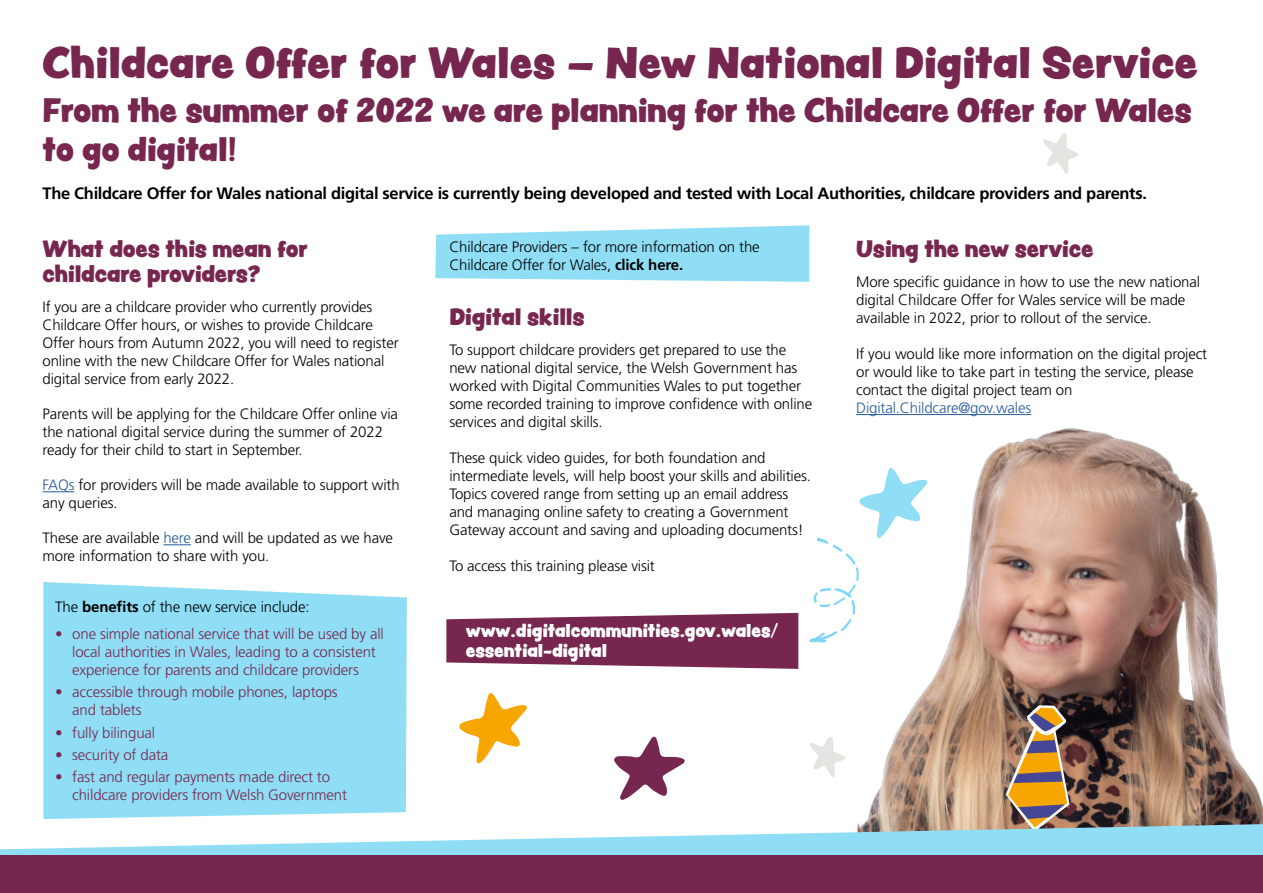
<style>
.page{position:relative;width:1263px;height:893px;background:#fff}
.page>*{position:absolute;margin:0;border:0;box-sizing:border-box;transform-origin:0 0}
.t1{font:39px "Peachy Keen JF";color:#77274f}
.t2{font:30px/39px "Peachy Keen JF";letter-spacing:-.01em;color:#77274f}
.t3{font:21px/25.2px "Peachy Keen JF";letter-spacing:-.01em;color:#77274f}
.t4{font:700 16.5px "Frutiger LT Std";letter-spacing:-.02em;color:#000}
.t5{font:16.5px/19.8px "Peachy Keen JF";letter-spacing:-.01em;color:#fff}
.t6{font:300 15px/18px "Frutiger LT Std";letter-spacing:-.01em;color:#000}
.t7{font:300 15px/18px "Frutiger LT Std";letter-spacing:-.01em;color:#77274f}
.t8{font:300 15px "Frutiger LT Std";letter-spacing:-.01em;color:#275b9b}
.s1{color:#275b9b}
.s2{font-weight:700}
</style>
<div class="page">
<svg style="left:435px;top:225px;width:374px;height:57px;background:#9ce2f6"></svg>
<div style="left:43px;top:582px;width:364px;height:237px;background:#8fdef5"></div>
<img style="left:857px;top:428px;width:406px;height:396px">
<hr style="left:43px;top:491px;width:31px;height:1px;background:#275b9b">
<svg style="left:163px;top:544px;width:28px;height:1px"></svg>
<hr style="left:856px;top:414px;width:175px;height:1px;background:#275b9b">
<svg style="left:446px;top:613px;width:352px;height:56px;background:#874063"></svg>
<svg style="left:1043px;top:133px;width:36px;height:41px"></svg>
<svg style="left:809px;top:737px;width:36px;height:40px"></svg>
<svg style="left:809px;top:467px;width:119px;height:176px"></svg>
<svg style="left:459px;top:693px;width:68px;height:70px"></svg>
<svg style="left:614px;top:736px;width:71px;height:64px"></svg>
<img style="left:1006px;top:705px;width:63px;height:119px">
<svg style="left:0;top:824px;width:1263px;height:31px;fill:#8fdef5"></svg>
<div style="left:0;top:855px;width:1263px;height:38px;background:#77274f"></div>
<p class="t1" style="left:43px;top:33px;width:1157px">Childcare Offer for Wales – New National Digital Service</p>
<p class="t2" style="left:43px;top:90px;width:1151px">From the summer of 2022 we are planning for the Childcare Offer for Wales to go digital!</p>
<p class="t4" style="left:43px;top:184px;width:1106px">The Childcare Offer for Wales national digital service is currently being developed and tested with Local Authorities, childcare providers and parents.</p>
<p class="t3" style="left:43px;top:236px;width:267px">What does this mean for childcare providers?</p>
<p class="t6" style="left:43px;top:298px;width:358px">If you are a childcare provider who currently provides Childcare Offer hours, or wishes to provide Childcare Offer hours from Autumn 2022, you will need to register online with the new Childcare Offer for Wales national digital service from early 2022.</p>
<p class="t6" style="left:43px;top:405px;width:357px">Parents will be applying for the Childcare Offer online via the national digital service during the summer of 2022 ready for their child to start in September.</p>
<p class="t6" style="left:43px;top:476px;width:359px"><span class="s1">FAQs</span> for providers will be made available to support with any queries.</p>
<p class="t6" style="left:43px;top:529px;width:352px">These are available <span class="s1">here</span> and will be updated as we have more information to share with you.</p>
<p class="t6" style="left:55px;top:598px;width:256px">The <span class="s2">benefits</span> of the new service include:</p>
<p class="t7" style="left:72px;top:625px;width:313px;text-indent:-17px">• one simple national service that will be used by all local authorities in Wales, leading to a consistent experience for parents and childcare providers</p>
<p class="t7" style="left:72px;top:683px;width:267px;text-indent:-17px">• accessible through mobile phones, laptops and tablets</p>
<p class="t7" style="left:55px;top:724px;width:101px">• fully bilingual</p>
<p class="t7" style="left:55px;top:746px;width:115px">• security of data</p>
<p class="t7" style="left:72px;top:768px;width:276px;text-indent:-17px">• fast and regular payments made direct to childcare providers from Welsh Government</p>
<p class="t6" style="left:449px;top:238px;width:312px">Childcare Providers – for more information on the<br>Childcare Offer for Wales, <span class="s2">click here.</span></p>
<p class="t3" style="left:449px;top:304px;width:137px">Digital skills</p>
<p class="t6" style="left:449px;top:341px;width:364px">To support childcare providers get prepared to use the new national digital service, the Welsh Government has worked with Digital Communities Wales to put together some recorded training to improve confidence with online services and digital skills.</p>
<p class="t6" style="left:449px;top:449px;width:363px">These quick video guides, for both foundation and intermediate levels, will help boost your skills and abilities.<br>Topics covered range from setting up an email address and managing online safety to creating a Government Gateway account and saving and uploading documents!</p>
<p class="t6" style="left:449px;top:557px;width:207px">To access this training please visit</p>
<p class="t5" style="left:466px;top:620px;width:313px">www.digitalcommunities.gov.wales/ essential-digital</p>
<p class="t3" style="left:856px;top:236px;width:239px">Using the new service</p>
<p class="t6" style="left:856px;top:273px;width:345px">More specific guidance in how to use the new national digital Childcare Offer for Wales service will be made available in 2022, prior to rollout of the service.</p>
<p class="t6" style="left:856px;top:345px;width:353px">If you would like more information on the digital project or would like to take part in testing the service, please contact the digital project team on</p>
<p class="t8" style="left:856px;top:399px;width:177px">Digital.Childcare@gov.wales</p>
</div>
